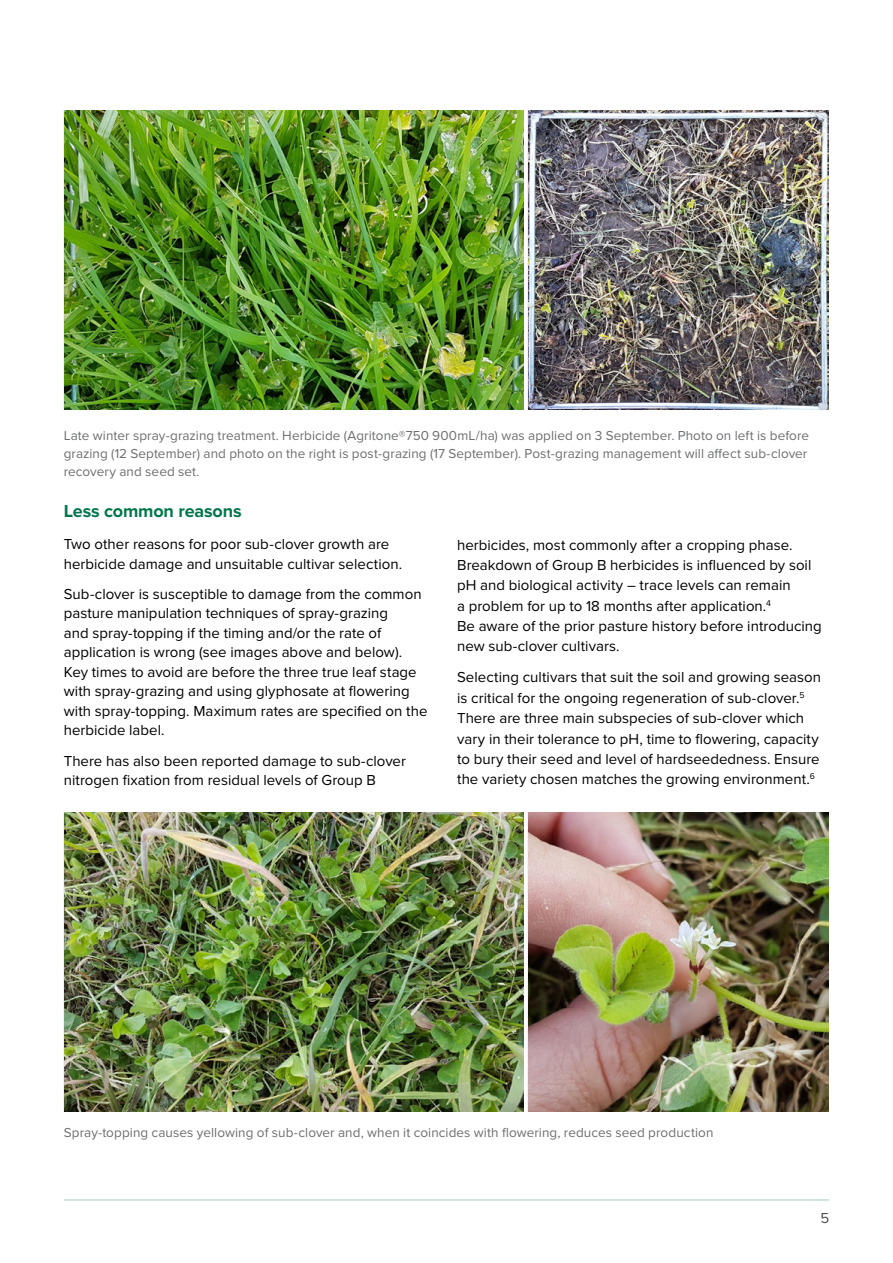
<style>
.page{position:relative;width:893px;height:1263px;background:#fff}
.page>*{position:absolute;margin:0;border:0;box-sizing:border-box;transform-origin:0 0}
.t1{font:700 18px "Proxima Nova";letter-spacing:-.01em;color:#00774a}
.t2{font:15px/20.4px "Proxima Nova";color:#000}
.t3{font:15px "Proxima Nova";color:#4d5054}
.t4{font:13.5px/18px "Proxima Nova";letter-spacing:.005em;color:#6d6e71}
</style>
<div class="page">
<hr style="left:64px;top:1199px;width:765px;height:2px;background:#00774a">
<img style="left:65px;top:111px;width:458px;height:299px">
<img style="left:65px;top:812px;width:458px;height:299px">
<img style="left:528px;top:111px;width:300px;height:299px">
<img style="left:528px;top:812px;width:300px;height:299px">
<p class="t4" style="left:64px;top:427px;width:747px">Late winter spray-grazing treatment. Herbicide (Agritone®750 900mL/ha) was applied on 3 September. Photo on left is before grazing (12 September) and photo on the right is post-grazing (17 September). Post-grazing management will affect sub-clover recovery and seed set.</p>
<p class="t1" style="left:64px;top:501px;width:179px">Less common reasons</p>
<p class="t2" style="left:64px;top:535px;width:340px;line-height:19.5px">Two other reasons for poor sub-clover growth are herbicide damage and unsuitable cultivar selection.</p>
<p class="t2" style="left:64px;top:585px;width:365px;line-height:19.5px">Sub-clover is susceptible to damage from the common pasture manipulation techniques of spray-grazing<br>and spray-topping if the timing and/or the rate of application is wrong (see images above and below).<br>Key times to avoid are before the three true leaf stage with spray‑grazing and using glyphosate at flowering with spray-topping. Maximum rates are specified on the herbicide label.</p>
<p class="t2" style="left:64px;top:751px;width:344px;line-height:19.5px">There has also been reported damage to sub-clover nitrogen fixation from residual levels of Group B</p>
<p class="t2" style="left:457px;top:535px;width:366px">herbicides, most commonly after a cropping phase.<br>Breakdown of Group B herbicides is influenced by soil pH and biological activity – trace levels can remain<br>a problem for up to 18 months after application.<sup>4<br></sup>Be aware of the prior pasture history before introducing new sub-clover cultivars.</p>
<p class="t2" style="left:457px;top:668px;width:365px">Selecting cultivars that suit the soil and growing season is critical for the ongoing regeneration of sub-clover.<sup>5<br></sup>There are three main subspecies of sub-clover which vary in their tolerance to pH, time to flowering, capacity to bury their seed and level of hardseededness. Ensure the variety chosen matches the growing environment.<sup>6</sup></p>
<p class="t4" style="left:64px;top:1124px;width:651px">Spray-topping causes yellowing of sub-clover and, when it coincides with flowering, reduces seed production</p>
<p class="t3" style="left:820px;top:1210px;width:10px">5</p>
</div>
